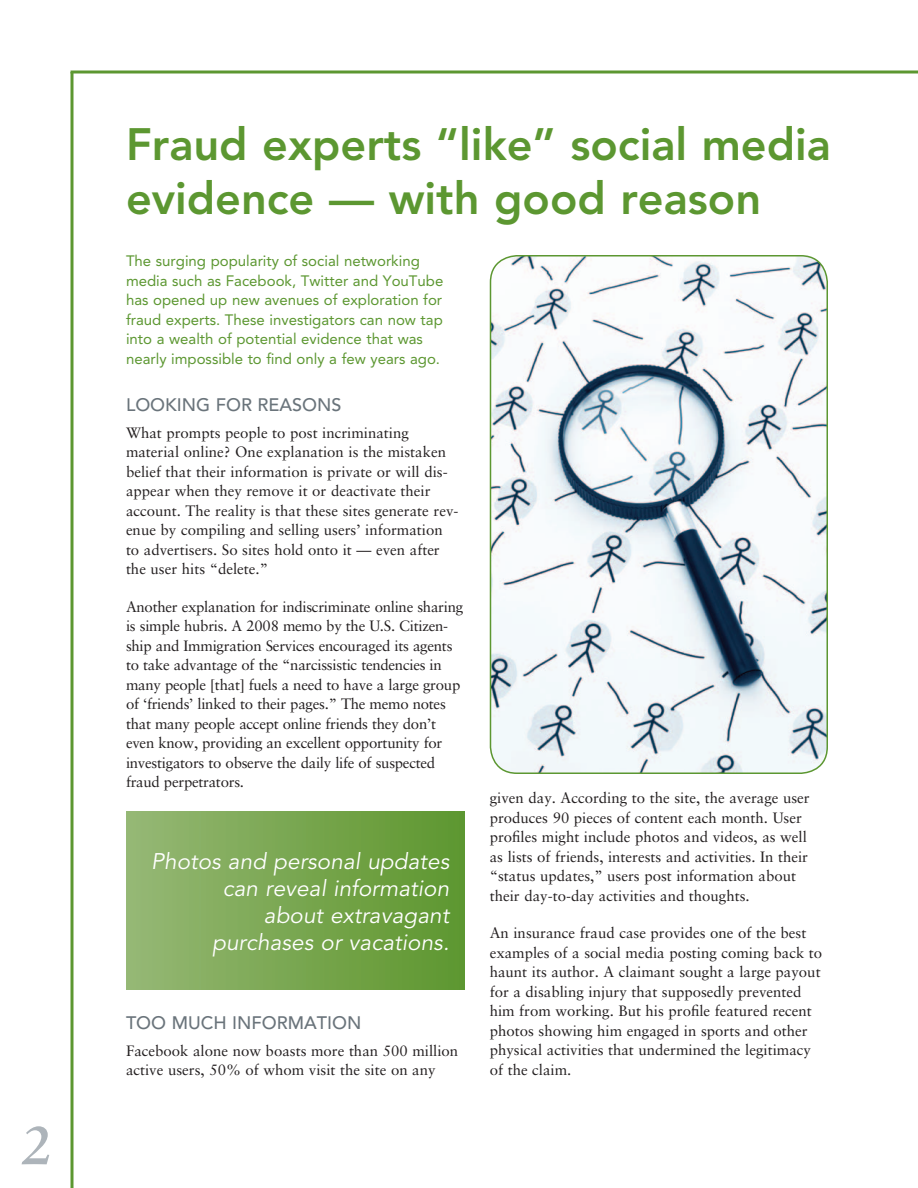
<style>
.page{position:relative;width:918px;height:1188px;background:#fff}
.page>*{position:absolute;margin:0;border:0;box-sizing:border-box;transform-origin:0 0}
.t1{font:italic 700 54px "Sabon LT Std";color:#adb4ba}
.t2{font:800 45px/54px "Avenir LT Std";color:#5c9731}
.t3{font:italic 22.5px/27px "Avenir LT Std";letter-spacing:.005em;color:#fff;text-align:right}
.t4{font:500 18px "Avenir LT Std";color:#6a747b}
.t5{font:15px/19.5px "Sabon LT Std";color:#231f20}
.t6{font:15px/19.5px "Sabon LT Std";letter-spacing:-.02em;color:#231f20}
.t7{font:15px/19.5px "Avenir LT Std";color:#5c9731}
</style>
<div class="page">
<svg style="left:70px;top:72px;width:4px;height:1116px;background:#84b064"></svg>
<svg style="left:71px;top:70px;width:847px;height:4px;background:#84b063"></svg>
<img style="left:490px;top:256px;width:337px;height:517px">
<div style="left:490px;top:255px;width:338px;height:519px;border:2px solid #5c9731;border-radius:27px"></div>
<div style="left:126px;top:812px;width:338px;height:178px;background:linear-gradient(to right,#96b875,#5d962e)"></div>
<h1 class="t1" style="left:21px;top:1113px;width:32px">2</h1>
<h2 class="t2" style="left:126px;top:118px;width:706px">Fraud experts “like” social media evidence — with good reason</h2>
<p class="t7" style="left:126px;top:252px;width:319px">The surging popularity of social networking media such as Facebook, Twitter and YouTube has opened up new avenues of exploration for fraud experts. These investigators can now tap into a wealth of potential evidence that was nearly impossible to find only a few years ago.</p>
<p class="t4" style="left:126px;top:394px;width:217px">LOOKING FOR REASONS</p>
<p class="t5" style="left:126px;top:423px;width:334px">What prompts people to post incriminating material online? One explanation is the mistaken belief that their information is private or will dis&shy;appear when they remove it or deactivate their account. The reality is that these sites generate rev&shy;enue by compiling and selling users’ information to advertisers. So sites hold onto it — even after the user hits “delete.”</p>
<p class="t6" style="left:126px;top:597px;width:339px">Another explanation for indiscriminate online sharing is simple hubris. A 2008 memo by the U.S. Citizen&shy;ship and Immigration Services encouraged its agents to take advantage of the “narcissistic tendencies in many people [that] fuels a need to have a large group of ‘friends’ linked to their pages.” The memo notes that many people accept online friends they don’t even know, providing an excellent opportunity for investigators to observe the daily life of suspected fraud perpetrators.</p>
<h3 class="t3" style="left:151px;top:848px;width:300px">Photos and personal updates can reveal information<br>about extravagant<br>purchases or vacations.</h3>
<p class="t4" style="left:126px;top:1012px;width:237px">TOO MUCH INFORMATION</p>
<p class="t5" style="left:126px;top:1041px;width:334px">Facebook alone now boasts more than 500 million active users, 50% of whom visit the site on any</p>
<p class="t5" style="left:490px;top:788px;width:322px">given day. According to the site, the average user produces 90 pieces of content each month. User profiles might include photos and videos, as well as lists of friends, interests and activities. In their “status updates,” users post information about their day-to-day activities and thoughts.</p>
<p class="t5" style="left:490px;top:923px;width:334px">An insurance fraud case provides one of the best examples of a social media posting coming back to haunt its author. A claimant sought a large payout for a disabling injury that supposedly prevented him from working. But his profile featured recent photos showing him engaged in sports and other physical activities that undermined the legitimacy of the claim.</p>
</div>
